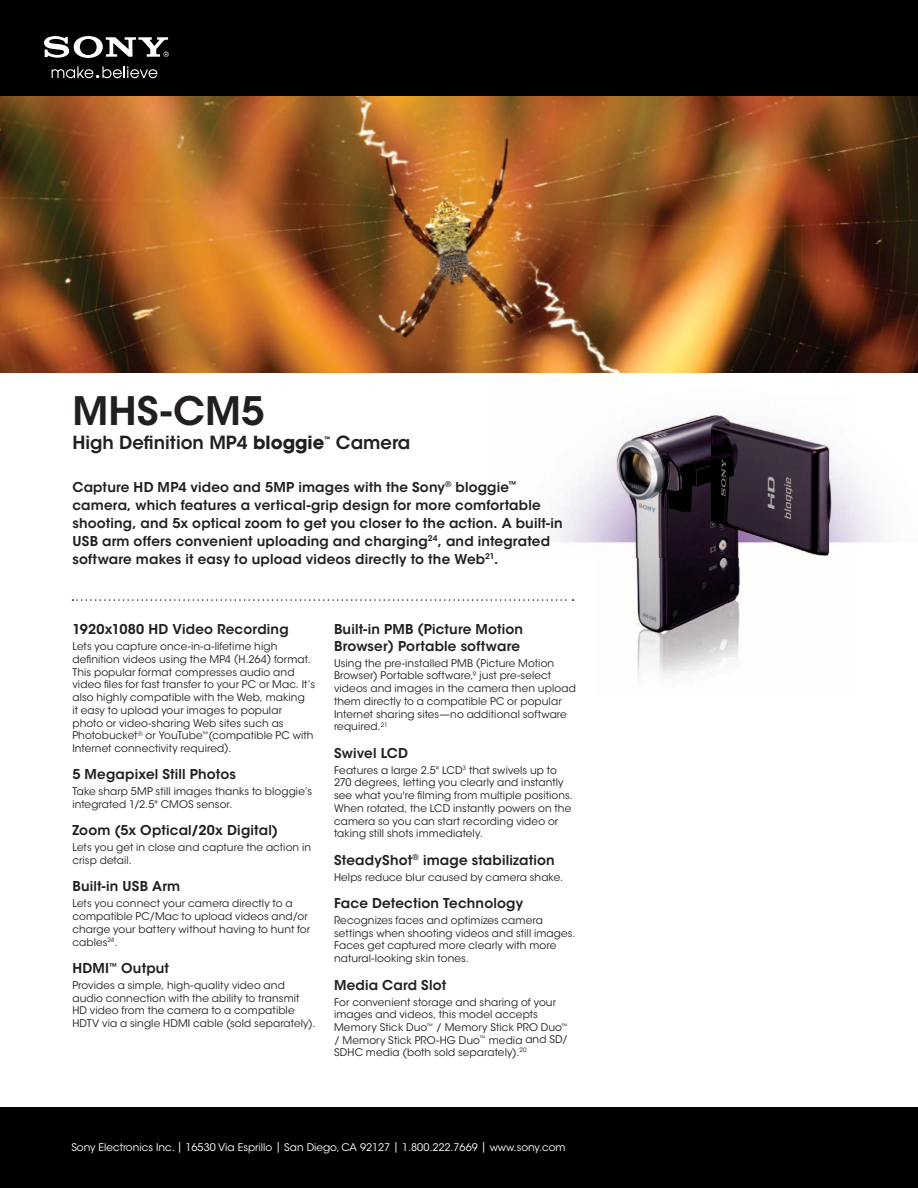
<style>
.page{position:relative;width:918px;height:1188px;background:#fff}
.page>*{position:absolute;margin:0;border:0;box-sizing:border-box;transform-origin:0 0}
.t1{font:600 39px "ITC Avant Garde Std";color:#231f20}
.t2{font:600 18px "ITC Avant Garde Std";color:#231f20}
.t3{font:600 13.5px/18px "ITC Avant Garde Std";letter-spacing:.015em;color:#231f20}
.t4{font:10.5px/12.8px "ITC Avant Garde Std";letter-spacing:.01em;color:#231f20}
.t5{font:10.5px "ITC Avant Garde Std";color:#fff}
.t6{font:700 6.15px "ITC Avant Garde Std";color:#231f20}
.s1{font-weight:700}
</style>
<div class="page">
<img style="left:488px;top:372px;width:161px;height:171px">
<img style="left:649px;top:372px;width:269px;height:1px">
<img style="left:0;top:95px;width:918px;height:277px">
<div style="left:0;top:0;width:918px;height:95px;background:#000"></div>
<div style="left:0;top:1107px;width:918px;height:81px;background:#000"></div>
<svg style="left:52px;top:66px;width:105px;height:12px"></svg>
<svg style="left:44px;top:36px;width:125px;height:22px"></svg>
<img style="left:596px;top:395px;width:257px;height:284px">
<svg style="left:72px;top:599px;width:502px;height:2px"></svg>
<h1 class="t1" style="left:72px;top:386px;width:194px">MHS-CM5</h1>
<h2 class="t2" style="left:72px;top:431px;width:254px">High Definition MP4 <span class="s1">bloggie</span></h2>
<p class="t6" style="left:324px;top:435px;width:8px">™</p>
<h2 class="t2" style="left:336px;top:431px;width:76px">Camera</h2>
<p class="t3" style="left:72px;top:478px;width:492px">Capture HD MP4 video and 5MP images with the Sony<sup>®</sup> bloggie<sup>™ </sup>camera, which features a vertical-grip design for more comfortable shooting, and 5x optical zoom to get you closer to the action. A built-in USB arm offers convenient uploading and charging<sup>24</sup>, and integrated software makes it easy to upload videos directly to the Web<sup>21</sup>.</p>
<p class="t3" style="left:72px;top:620px;width:218px">1920x1080 HD Video Recording</p>
<p class="t4" style="left:72px;top:640px;width:244px">Lets you capture once-in-a-lifetime high definition videos using the MP4 (H.264) format.<br>This popular format compresses audio and video files for fast transfer to your PC or Mac. It’s also highly compatible with the Web, making<br>it easy to upload your images to popular photo or video-sharing Web sites such as Photobucket<sup>®</sup> or YouTube<sup>™</sup>(compatible PC with Internet connectivity required).</p>
<p class="t3" style="left:72px;top:765px;width:165px">5 Megapixel Still Photos</p>
<p class="t4" style="left:72px;top:785px;width:241px">Take sharp 5MP still images thanks to bloggie’s integrated 1/2.5" CMOS sensor.</p>
<p class="t3" style="left:72px;top:822px;width:207px">Zoom (5x Optical/20x Digital)</p>
<p class="t4" style="left:72px;top:841px;width:240px">Lets you get in close and capture the action in crisp detail.</p>
<p class="t3" style="left:72px;top:878px;width:109px">Built-in USB Arm</p>
<p class="t4" style="left:72px;top:897px;width:239px">Lets you connect your camera directly to a compatible PC/Mac to upload videos and/or charge your battery without having to hunt for cables<sup>24</sup>.</p>
<p class="t3" style="left:72px;top:959px;width:98px">HDMI<sup>™</sup> Output</p>
<p class="t4" style="left:72px;top:979px;width:245px">Provides a simple, high-quality video and audio connection with the ability to transmit HD video from the camera to a compatible HDTV via a single HDMI cable (sold separately).</p>
<p class="t3" style="left:334px;top:621px;width:191px;line-height:16.5px">Built-in PMB (Picture Motion<br>Browser) Portable software</p>
<p class="t4" style="left:334px;top:657px;width:243px">Using the pre-installed PMB (Picture Motion Browser) Portable software,<sup>9</sup> just pre-select videos and images in the camera then upload them directly to a compatible PC or popular Internet sharing sites—no additional software required.<sup>21</sup></p>
<p class="t3" style="left:334px;top:744px;width:76px">Swivel LCD</p>
<p class="t4" style="left:334px;top:764px;width:240px">Features a large 2.5" LCD<sup>3</sup> that swivels up to 270 degrees, letting you clearly and instantly see what you're filming from multiple positions.<br>When rotated, the LCD instantly powers on the camera so you can start recording video or taking still shots immediately.</p>
<p class="t3" style="left:334px;top:851px;width:222px">SteadyShot<sup>®</sup> image stabilization</p>
<p class="t4" style="left:334px;top:871px;width:231px">Helps reduce blur caused by camera shake.</p>
<p class="t3" style="left:334px;top:894px;width:191px">Face Detection Technology</p>
<p class="t4" style="left:334px;top:914px;width:243px">Recognizes faces and optimizes camera settings when shooting videos and still images.<br>Faces get captured more clearly with more natural-looking skin tones.</p>
<p class="t3" style="left:334px;top:976px;width:114px">Media Card Slot</p>
<p class="t4" style="left:334px;top:996px;width:235px">For convenient storage and sharing of your images and videos, this model accepts Memory Stick Duo<sup>™</sup> / Memory Stick PRO Duo<sup>™ </sup>/ Memory Stick PRO-HG Duo<sup>™</sup> media and SD/ SDHC media (both sold separately).<sup>20</sup></p>
<p class="t5" style="left:71px;top:1141px;width:496px">Sony Electronics Inc. | 16530 Via Esprillo | San Diego, CA 92127 | 1.800.222.7669 | www.sony.com</p>
</div>
